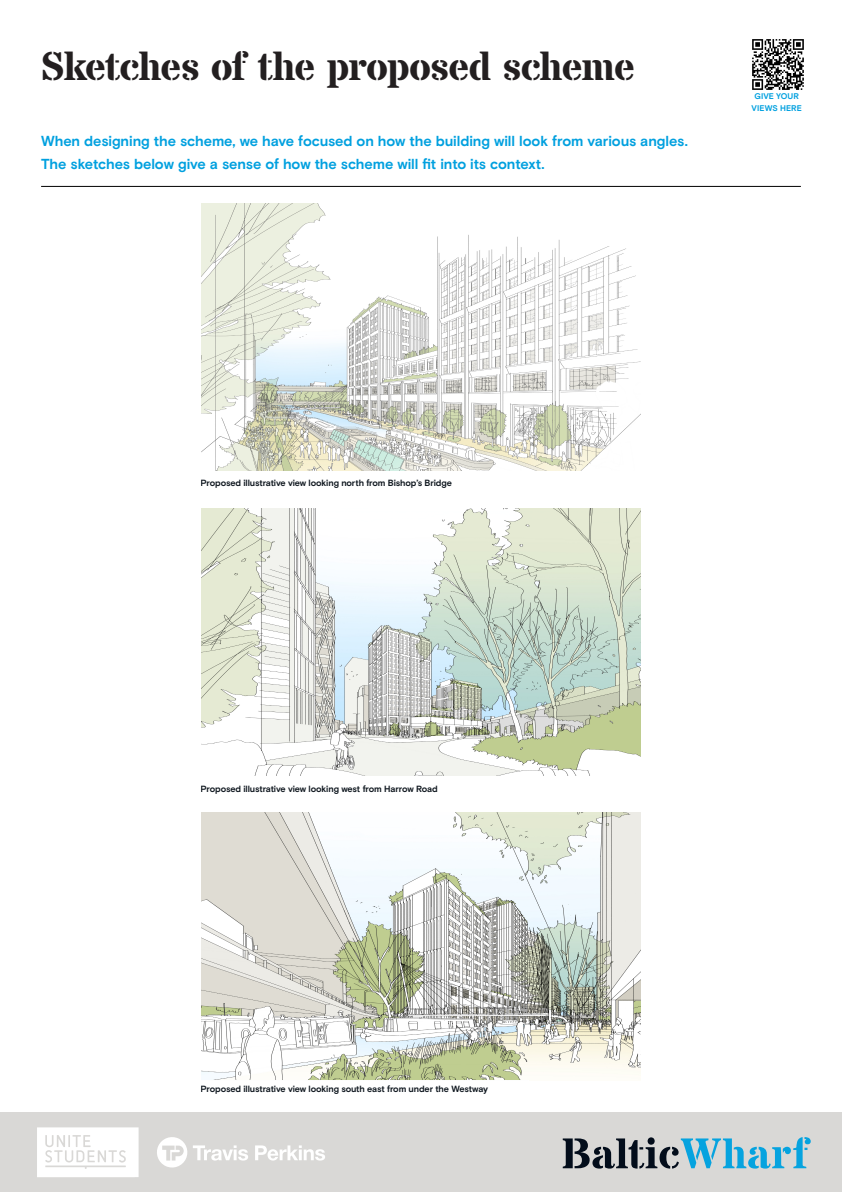
<style>
.page{position:relative;width:842px;height:1192px;background:#fff}
.page>*{position:absolute;margin:0;border:0;box-sizing:border-box;transform-origin:0 0}
.t1{font:700 40px "Stardos Stencil";letter-spacing:-.025em;color:#231f20}
.t2{font:700 14.5px/23px "Basis Grotesque Pro";letter-spacing:-.005em;color:#00a0df}
.t3{font:700 9px "Basis Grotesque Pro";letter-spacing:-.015em;color:#101820}
.t4{font:700 8.25px/11.4px "Basis Grotesque Pro";letter-spacing:.005em;color:#00a0df;text-align:center}
</style>
<div class="page">
<img style="left:201px;top:203px;width:440px;height:268px">
<img style="left:201px;top:813px;width:440px;height:267px">
<img style="left:201px;top:508px;width:440px;height:268px">
<div style="left:0;top:1113px;width:842px;height:79px;background:#d9d8d6"></div>
<svg style="left:563px;top:1137px;width:248px;height:32px"></svg>
<svg style="left:37px;top:1127px;width:102px;height:50px;background:#f9f9f9"></svg>
<svg style="left:157px;top:1137px;width:91px;height:31px"></svg>
<svg style="left:255px;top:1145px;width:70px;height:16px"></svg>
<hr style="left:41px;top:186px;width:760px;height:1px;background:#000">
<img style="left:752px;top:39px;width:52px;height:51px">
<h1 class="t1" style="left:41px;top:41px;width:596px">Sketches of the proposed scheme</h1>
<h2 class="t2" style="left:41px;top:130px;width:648px">When designing the scheme, we have focused on how the building will look from various angles.<br>The sketches below give a sense of how the scheme will fit into its context.</h2>
<p class="t4" style="left:752px;top:91px;width:52px">GIVE YOUR<br>VIEWS HERE</p>
<p class="t3" style="left:201px;top:478px;width:253px">Proposed illustrative view looking north from Bishop’s Bridge</p>
<p class="t3" style="left:201px;top:784px;width:239px">Proposed illustrative view looking west from Harrow Road</p>
<p class="t3" style="left:201px;top:1084px;width:289px">Proposed illustrative view looking south east from under the Westway</p>
</div>
